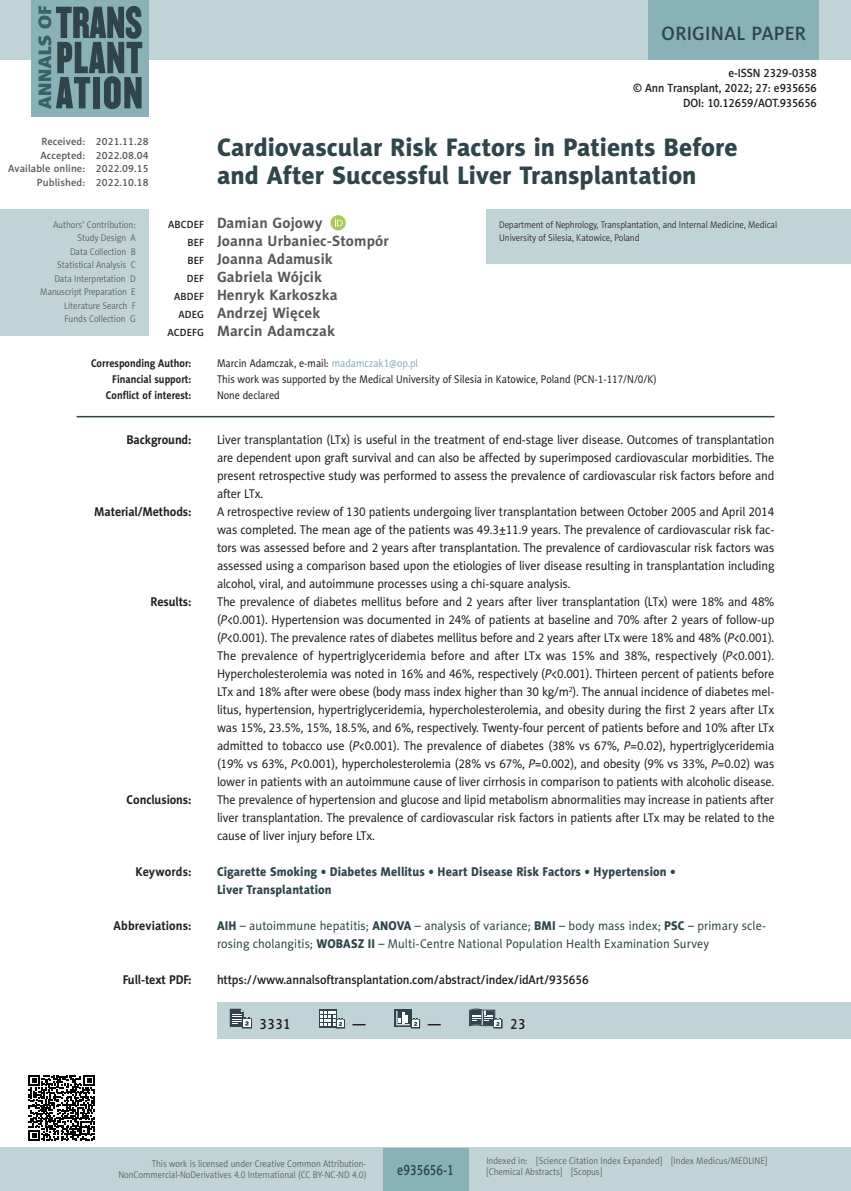
<style>
.page{position:relative;width:851px;height:1191px;background:#fff}
.page>*{position:absolute;margin:0;border:0;box-sizing:border-box;transform-origin:0 0}
.AT_Tytul{font:25.5px/28.5px "Naomi Sans EFN Heavy";color:#2f454b}
.t1{font:19.5px "Naomi Sans EFN Medium";letter-spacing:.015em;color:#2f454b}
.AT_Autorzy{font:700 15px "Naomi Sans EFN";letter-spacing:.01em;color:#57585a}
.AT_e-PAGINA{font:15px "Naomi Sans EFN Medium";color:#2f454b;scale:.8 1}
.AT_dane{font:15px "Naomi Sans EFN Medium";letter-spacing:.03em;color:#231f20;scale:.9 1}
.AT_Summary_body{font:12.75px/18px "Naomi Sans EFN";letter-spacing:-.01em;color:#231f20;text-align:justify;scale:.95 1}
.AT_keywords{font:12.75px/18px "Naomi Sans EFN";letter-spacing:.005em;color:#2f454b;scale:.95 1}
.AT_keywords-2{font:12.75px/18px "Naomi Sans EFN Heavy";letter-spacing:.005em;color:#2f454b;scale:.95 1}
.AT_full_text_pdf{font:12.75px "Naomi Sans EFN Medium";letter-spacing:-.01em;color:#231f20;scale:.95 1}
.AT_Summary_body-2{font:700 12.75px "Naomi Sans EFN";letter-spacing:-.01em;color:#231f20;scale:.95 1}
.AT_keywords-3{font:700 12.75px "Naomi Sans EFN";letter-spacing:.005em;color:#231f20;scale:.95 1}
.AT_full_text_pdf-2{font:700 12.75px "Naomi Sans EFN";letter-spacing:-.01em;color:#231f20;scale:.95 1}
.AT_full_text_pdf-3{font:12px "Naomi Sans EFN Medium";letter-spacing:-.01em;color:#231f20;scale:.95 1}
.AT_Adres{font:11.25px "Naomi Sans EFN";color:#231f20;scale:.9 1}
.AT_Adres-2{font:700 11.25px "Naomi Sans EFN";color:#231f20;scale:.9 1}
.AT_Support{font:700 11.25px "Naomi Sans EFN";color:#231f20;scale:.9 1}
.AT_Support-2{font:11.25px "Naomi Sans EFN";color:#231f20;scale:.9 1}
.t2{font:10.5px "Naomi Sans EFN Medium";letter-spacing:.01em;color:#57585a}
.t3{font:9.75px/11.2px "Naomi Sans EFN Light";color:#57585a;scale:.9 1}
.AT_Afiliacja{font:9.75px/13.5px "Naomi Sans EFN Light";color:#231f20;scale:.9 1}
.s1{font-family:"Naomi Sans EFN Medium";font-weight:400;font-size:10.5px;color:#231f20}
.s2{color:#89b1b8}
.s3{font-style:italic}
.s4{font-family:"Naomi Sans EFN Heavy"}
</style>
<div class="page">
<hr style="left:77px;top:416px;width:697px;height:1px;background:#2f454b">
<svg style="left:330px;top:215px;width:16px;height:15px"></svg>
<svg style="left:334px;top:218px;width:8px;height:8px"></svg>
<div style="left:0;top:210px;width:148px;height:126px;background:#c0d3d7"></div>
<div style="left:486px;top:210px;width:364px;height:54px;background:#c0d3d7"></div>
<div style="left:217px;top:1002px;width:633px;height:36px;background:#c0d3d7"></div>
<svg style="left:230px;top:1008px;width:22px;height:20px"></svg>
<div style="left:319px;top:1009px;width:17px;height:18px;background:#2f454b"></div>
<svg style="left:320px;top:1010px;width:25px;height:18px"></svg>
<div style="left:394px;top:1009px;width:18px;height:18px;background:#2f454b"></div>
<svg style="left:396px;top:1011px;width:24px;height:17px"></svg>
<svg style="left:469px;top:1008px;width:33px;height:20px"></svg>
<svg style="left:28px;top:1075px;width:67px;height:66px"></svg>
<div style="left:0;top:1148px;width:850px;height:43px;background:#c0d3d7"></div>
<div style="left:383px;top:1147px;width:85px;height:43px;background:#89b1b8"></div>
<div style="left:0;top:0;width:850px;height:60px;background:#c0d3d7"></div>
<div style="left:648px;top:0;width:171px;height:60px;background:#89b1b8"></div>
<div style="left:32px;top:0;width:117px;height:117px;background:#89b1b8"></div>
<svg style="left:38px;top:6px;width:104px;height:103px"></svg>
<h2 class="t1" style="left:661px;top:22px;width:146px">ORIGINAL PAPER</h2>
<p class="AT_full_text_pdf-3" style="left:728px;top:66px;width:95px">e-ISSN 2329-0358</p>
<p class="AT_full_text_pdf-3" style="left:633px;top:81px;width:195px">© Ann Transplant, 2022; 27: e935656</p>
<p class="AT_full_text_pdf-3" style="left:683px;top:96px;width:142px">DOI: 10.12659/AOT.935656</p>
<p class="AT_Tytul" style="left:217px;top:132px;width:522px">Cardiovascular Risk Factors in Patients Before and After Successful Liver Transplantation</p>
<p class="AT_Autorzy" style="left:168px;top:214px;width:156px"><span class="s1">ABCDEF</span> Damian Gojowy</p>
<p class="AT_Autorzy" style="left:187px;top:232px;width:203px"><span class="s1">BEF</span> Joanna Urbaniec-Stompór</p>
<p class="AT_Autorzy" style="left:187px;top:250px;width:147px"><span class="s1">BEF</span> Joanna Adamusik</p>
<p class="AT_Autorzy" style="left:187px;top:268px;width:137px"><span class="s1">DEF</span> Gabriela Wójcik</p>
<p class="AT_Autorzy" style="left:174px;top:286px;width:165px"><span class="s1">ABDEF</span> Henryk Karkoszka</p>
<p class="AT_Autorzy" style="left:178px;top:304px;width:143px"><span class="s1">ADEG</span> Andrzej Więcek</p>
<p class="AT_Autorzy" style="left:167px;top:322px;width:169px"><span class="s1">ACDEFG</span> Marcin Adamczak</p>
<p class="AT_Adres-2" style="left:91px;top:357px;width:113px">Corresponding Author:</p>
<p class="AT_Adres" style="left:217px;top:357px;width:225px">Marcin Adamczak, e-mail: <span class="s2">madamczak1@op.pl</span></p>
<p class="AT_Adres-2" style="left:112px;top:373px;width:89px">Financial support:</p>
<p class="AT_Adres" style="left:217px;top:373px;width:490px">This work was supported by the Medical University of Silesia in Katowice, Poland (PCN-1-117/N/0/K)</p>
<p class="AT_Support" style="left:106px;top:388px;width:97px">Conflict of interest:</p>
<p class="AT_Support-2" style="left:217px;top:388px;width:71px">None declared</p>
<p class="AT_Summary_body-2" style="left:126px;top:432px;width:70px">Background:</p>
<p class="AT_Summary_body" style="left:217px;top:431px;width:588px">Liver transplantation (LTx) is useful in the treatment of end-stage liver disease. Outcomes of transplantation are dependent upon graft survival and can also be affected by superimposed cardiovascular morbidities. The present retrospective study was performed to assess the prevalence of cardiovascular risk factors before and after LTx.</p>
<p class="AT_Summary_body-2" style="left:94px;top:504px;width:104px">Material/Methods:</p>
<p class="AT_Summary_body" style="left:217px;top:503px;width:588px">A retrospective review of 130 patients undergoing liver transplantation between October 2005 and April 2014 was completed. The mean age of the patients was 49.3±11.9 years. The prevalence of cardiovascular risk fac&shy;tors was assessed before and 2 years after transplantation. The prevalence of cardiovascular risk factors was assessed using a comparison based upon the etiologies of liver disease resulting in transplantation including alcohol, viral, and autoimmune processes using a chi-square analysis.</p>
<p class="AT_Summary_body-2" style="left:150px;top:594px;width:45px">Results:</p>
<p class="AT_Summary_body" style="left:217px;top:593px;width:588px">The prevalence of diabetes mellitus before and 2 years after liver transplantation (LTx) were 18% and 48% (<span class="s3">P</span>&lt;0.001). Hypertension was documented in 24% of patients at baseline and 70% after 2 years of follow-up (<span class="s3">P</span>&lt;0.001). The prevalence rates of diabetes mellitus before and 2 years after LTx were 18% and 48% (<span class="s3">P</span>&lt;0.001).<br>The prevalence of hypertriglyceridemia before and after LTx was 15% and 38%, respectively (<span class="s3">P</span>&lt;0.001).<br>Hypercholesterolemia was noted in 16% and 46%, respectively (<span class="s3">P</span>&lt;0.001). Thirteen percent of patients before LTx and 18% after were obese (body mass index higher than 30 kg/m<sup>2</sup>). The annual incidence of diabetes mel&shy;litus, hypertension, hypertriglyceridemia, hypercholesterolemia, and obesity during the first 2 years after LTx was 15%, 23.5%, 15%, 18.5%, and 6%, respectively. Twenty-four percent of patients before and 10% after LTx admitted to tobacco use (<span class="s3">P</span>&lt;0.001). The prevalence of diabetes (38% vs 67%, <span class="s3">P</span>=0.02), hypertriglyceridemia (19% vs 63%, <span class="s3">P</span>&lt;0.001), hypercholesterolemia (28% vs 67%, <span class="s3">P</span>=0.002), and obesity (9% vs 33%, <span class="s3">P</span>=0.02) was lower in patients with an autoimmune cause of liver cirrhosis in comparison to patients with alcoholic disease.</p>
<p class="AT_Summary_body-2" style="left:127px;top:792px;width:70px">Conclusions:</p>
<p class="AT_Summary_body" style="left:217px;top:791px;width:588px">The prevalence of hypertension and glucose and lipid metabolism abnormalities may increase in patients after liver transplantation. The prevalence of cardiovascular risk factors in patients after LTx may be related to the cause of liver injury before LTx.</p>
<p class="AT_keywords-3" style="left:135px;top:864px;width:60px">Keywords:</p>
<p class="AT_keywords-2" style="left:217px;top:862px;width:484px">Cigarette Smoking • Diabetes Mellitus • Heart Disease Risk Factors • Hypertension •<br>Liver Transplantation</p>
<p class="AT_keywords-3" style="left:114px;top:918px;width:83px">Abbreviations:</p>
<p class="AT_keywords" style="left:217px;top:917px;width:579px"><span class="s4">AIH</span> – autoimmune hepatitis; <span class="s4">ANOVA</span> – analysis of variance; <span class="s4">BMI</span> – body mass index; <span class="s4">PSC</span> – primary scle&shy;rosing cholangitis; <span class="s4">WOBASZ II</span> – Multi-Centre National Population Health Examination Survey</p>
<p class="AT_full_text_pdf-2" style="left:123px;top:972px;width:74px">Full-text PDF:</p>
<p class="AT_full_text_pdf" style="left:217px;top:972px;width:393px">https://www.annalsoftransplantation.com/abstract/index/idArt/935656</p>
<p class="t2" style="left:41px;top:136px;width:109px">Received: 2021.11.28</p>
<p class="t2" style="left:40px;top:149px;width:110px">Accepted: 2022.08.04</p>
<p class="t2" style="left:8px;top:163px;width:142px">Available online: 2022.09.15</p>
<p class="t2" style="left:37px;top:176px;width:113px">Published: 2022.10.18</p>
<p class="t3" style="left:53px;top:219px;width:93px">Authors’ Contribution:</p>
<p class="t3" style="left:77px;top:232px;width:66px">Study Design A</p>
<p class="t3" style="left:70px;top:246px;width:74px">Data Collection B</p>
<p class="t3" style="left:57px;top:259px;width:89px">Statistical Analysis C</p>
<p class="t3" style="left:54px;top:273px;width:92px">Data Interpretation D</p>
<p class="t3" style="left:40px;top:286px;width:107px">Manuscript Preparation E</p>
<p class="t3" style="left:64px;top:300px;width:81px">Literature Search F</p>
<p class="t3" style="left:65px;top:313px;width:80px">Funds Collection G</p>
<p class="AT_Afiliacja" style="left:499px;top:218px;width:310px">Department of Nephrology, Transplantation, and Internal Medicine, Medical<br>University of Silesia, Katowice, Poland</p>
<p class="AT_dane" style="left:259px;top:1014px;width:36px">3331</p>
<p class="AT_dane" style="left:352px;top:1014px;width:16px">—</p>
<p class="AT_dane" style="left:427px;top:1014px;width:16px">—</p>
<p class="AT_dane" style="left:510px;top:1014px;width:19px">23</p>
<p class="t3" style="left:118px;top:1158px;width:277px;text-align:right">This work is licensed under Creative Common Attribution-<br>NonCommercial-NoDerivatives 4.0 International (CC BY-NC-ND 4.0)</p>
<p class="AT_e-PAGINA" style="left:397px;top:1160px;width:72px">e935656-1</p>
<p class="t3" style="left:486px;top:1155px;width:313px">Indexed in: [Science Citation Index Expanded] [Index Medicus/MEDLINE] [Chemical Abstracts] [Scopus]</p>
</div>
